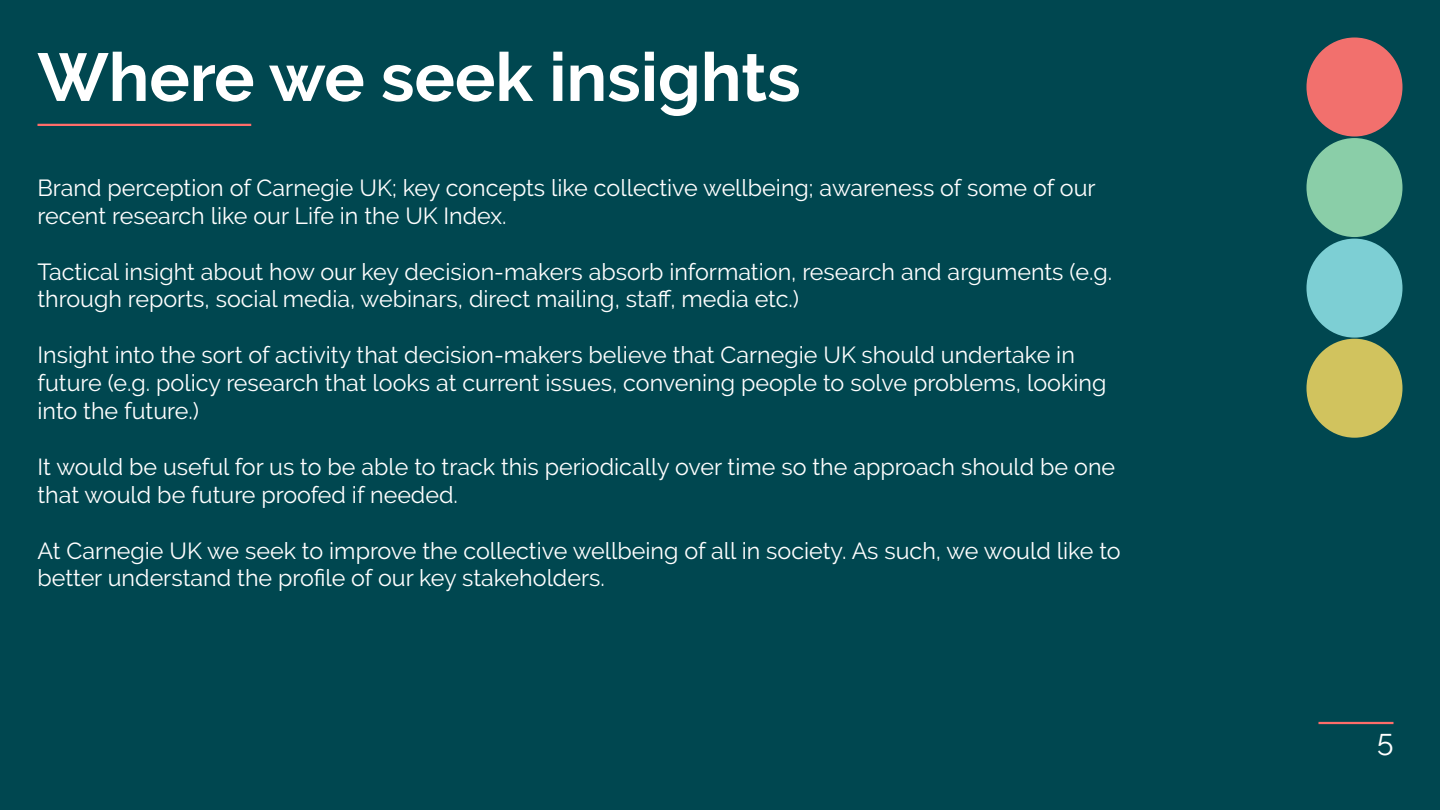
<style>
.page{position:relative;width:1440px;height:810px;background:#004750}
.page>*{position:absolute;margin:0;border:0;box-sizing:border-box;transform-origin:0 0}
.t1{font:700 67.5px "Raleway";color:#fff}
.t2{font:30px "Raleway";color:#fff}
.t3{font:23.25px/27.9px "Raleway";color:#fff}
</style>
<div class="page">
<hr style="left:1318px;top:722px;width:76px;height:2px;background:#ff6d6a">
<hr style="left:38px;top:124px;width:213px;height:2px;background:#ff6d6a">
<div style="left:1306px;top:38px;width:96px;height:98px;background:#f2706d;border-radius:50%"></div>
<div style="left:1306px;top:138px;width:96px;height:99px;background:#8acea8;border-radius:50%"></div>
<div style="left:1306px;top:239px;width:96px;height:99px;background:#7dcfd4;border-radius:50%"></div>
<div style="left:1306px;top:339px;width:96px;height:99px;background:#d1c35e;border-radius:50%"></div>
<p class="t1" style="left:38px;top:39px;width:765px">Where we seek insights</p>
<p class="t3" style="left:38px;top:174px;width:1060px">Brand perception of Carnegie UK; key concepts like collective wellbeing; awareness of some of our recent research like our Life in the UK Index.</p>
<p class="t3" style="left:38px;top:257px;width:1076px">Tactical insight about how our key decision-makers absorb information, research and arguments (e.g. through reports, social media, webinars, direct mailing, staff, media etc.)</p>
<p class="t3" style="left:38px;top:341px;width:1070px">Insight into the sort of activity that decision-makers believe that Carnegie UK should undertake in future (e.g. policy research that looks at current issues, convening people to solve problems, looking into the future.)</p>
<p class="t3" style="left:38px;top:453px;width:1079px">It would be useful for us to be able to track this periodically over time so the approach should be one that would be future proofed if needed.</p>
<p class="t3" style="left:38px;top:536px;width:1085px">At Carnegie UK we seek to improve the collective wellbeing of all in society. As such, we would like to better understand the profile of our key stakeholders.</p>
<p class="t2" style="left:1377px;top:723px;width:18px">5</p>
</div>
